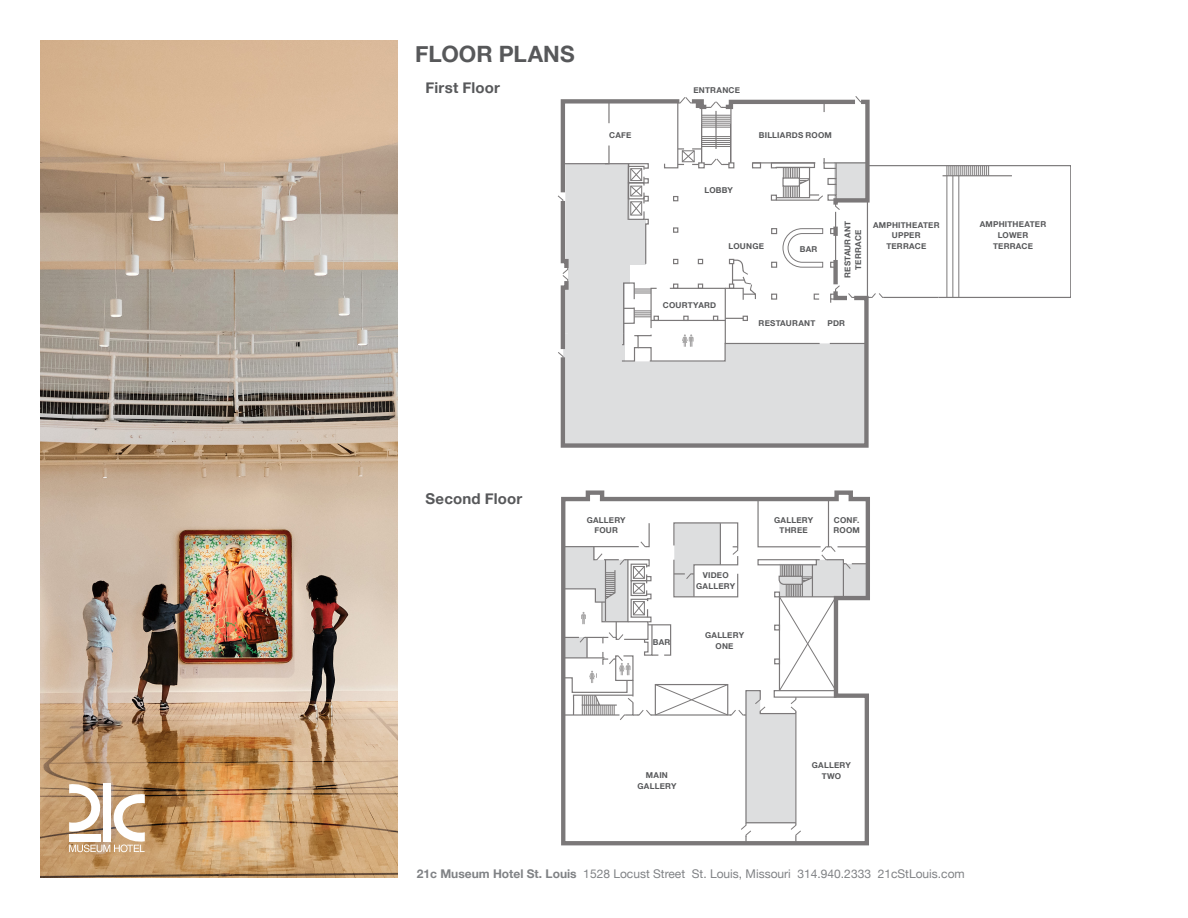
<style>
.page{position:relative;width:1188px;height:918px;background:#fff}
.page>*{position:absolute;margin:0;border:0;box-sizing:border-box;transform-origin:0 0}
.LARGE_TITLE{font:700 22.5px "Helvetica Neue";color:#57585a}
.BODY_COPY{font:700 15px "Helvetica Neue";letter-spacing:.01em;color:#57585a}
.t1{font:12px "Helvetica Neue";color:#808285}
.BODY_COPY-2{font:700 8.1px/10.8px "Helvetica Neue";letter-spacing:.025em;color:#57585a;text-align:center}
.s1{font-weight:700}
</style>
<div class="page">
<img style="left:40px;top:40px;width:358px;height:838px">
<svg style="left:69px;top:783px;width:76px;height:69px"></svg>
<div style="left:69px;top:834px;width:31px;height:8px;background:#fff"></div>
<svg style="left:560px;top:445px;width:309px;height:3px"></svg>
<svg style="left:557px;top:96px;width:513px;height:349px"></svg>
<svg style="left:561px;top:490px;width:309px;height:356px"></svg>
<svg style="left:562px;top:498px;width:306px;height:345px"></svg>
<p class="LARGE_TITLE" style="left:415px;top:37px;width:161px">FLOOR PLANS</p>
<p class="BODY_COPY" style="left:426px;top:76px;width:76px">First Floor</p>
<p class="BODY_COPY-2" style="left:693px;top:85px;width:48px">ENTRANCE</p>
<p class="BODY_COPY-2" style="left:609px;top:130px;width:24px">CAFE</p>
<p class="BODY_COPY-2" style="left:759px;top:130px;width:75px">BILLIARDS ROOM</p>
<p class="BODY_COPY-2" style="left:705px;top:185px;width:30px">LOBBY</p>
<p class="BODY_COPY-2" style="left:663px;top:300px;width:55px">COURTYARD</p>
<p class="BODY_COPY-2" style="left:729px;top:241px;width:37px">LOUNGE</p>
<p class="BODY_COPY-2" style="left:800px;top:244px;width:19px">BAR</p>
<p class="BODY_COPY-2" style="left:842px;top:278px;width:58px;rotate:-90deg">RESTAURANT</p>
<p class="BODY_COPY-2" style="left:853px;top:270px;width:41px;rotate:-90deg">TERRACE</p>
<p class="BODY_COPY-2" style="left:759px;top:318px;width:58px">RESTAURANT</p>
<p class="BODY_COPY-2" style="left:828px;top:318px;width:19px">PDR</p>
<p class="BODY_COPY-2" style="left:873px;top:219px;width:68px">AMPHITHEATER</p>
<p class="BODY_COPY-2" style="left:886px;top:230px;width:41px">UPPER<br>TERRACE</p>
<p class="BODY_COPY-2" style="left:980px;top:219px;width:68px">AMPHITHEATER</p>
<p class="BODY_COPY-2" style="left:993px;top:230px;width:41px">LOWER<br>TERRACE</p>
<p class="BODY_COPY" style="left:426px;top:487px;width:98px">Second Floor</p>
<p class="BODY_COPY-2" style="left:587px;top:515px;width:40px">GALLERY</p>
<p class="BODY_COPY-2" style="left:594px;top:525px;width:25px">FOUR</p>
<p class="BODY_COPY-2" style="left:653px;top:637px;width:19px">BAR</p>
<p class="BODY_COPY-2" style="left:703px;top:570px;width:27px">VIDEO</p>
<p class="BODY_COPY-2" style="left:696px;top:580px;width:40px">GALLERY</p>
<p class="BODY_COPY-2" style="left:705px;top:630px;width:40px">GALLERY</p>
<p class="BODY_COPY-2" style="left:716px;top:641px;width:19px">ONE</p>
<p class="BODY_COPY-2" style="left:774px;top:515px;width:40px">GALLERY</p>
<p class="BODY_COPY-2" style="left:780px;top:525px;width:30px">THREE</p>
<p class="BODY_COPY-2" style="left:834px;top:515px;width:27px">CONF.</p>
<p class="BODY_COPY-2" style="left:834px;top:525px;width:28px">ROOM</p>
<p class="BODY_COPY-2" style="left:646px;top:770px;width:24px">MAIN</p>
<p class="BODY_COPY-2" style="left:637px;top:781px;width:40px">GALLERY</p>
<p class="BODY_COPY-2" style="left:812px;top:760px;width:40px">GALLERY</p>
<p class="BODY_COPY-2" style="left:822px;top:771px;width:21px">TWO</p>
<h3 class="t1" style="left:417px;top:865px;width:549px"><span class="s1">21c Museum Hotel St. Louis</span> 1528 Locust Street St. Louis, Missouri 314.940.2333 21cStLouis.com</h3>
</div>
